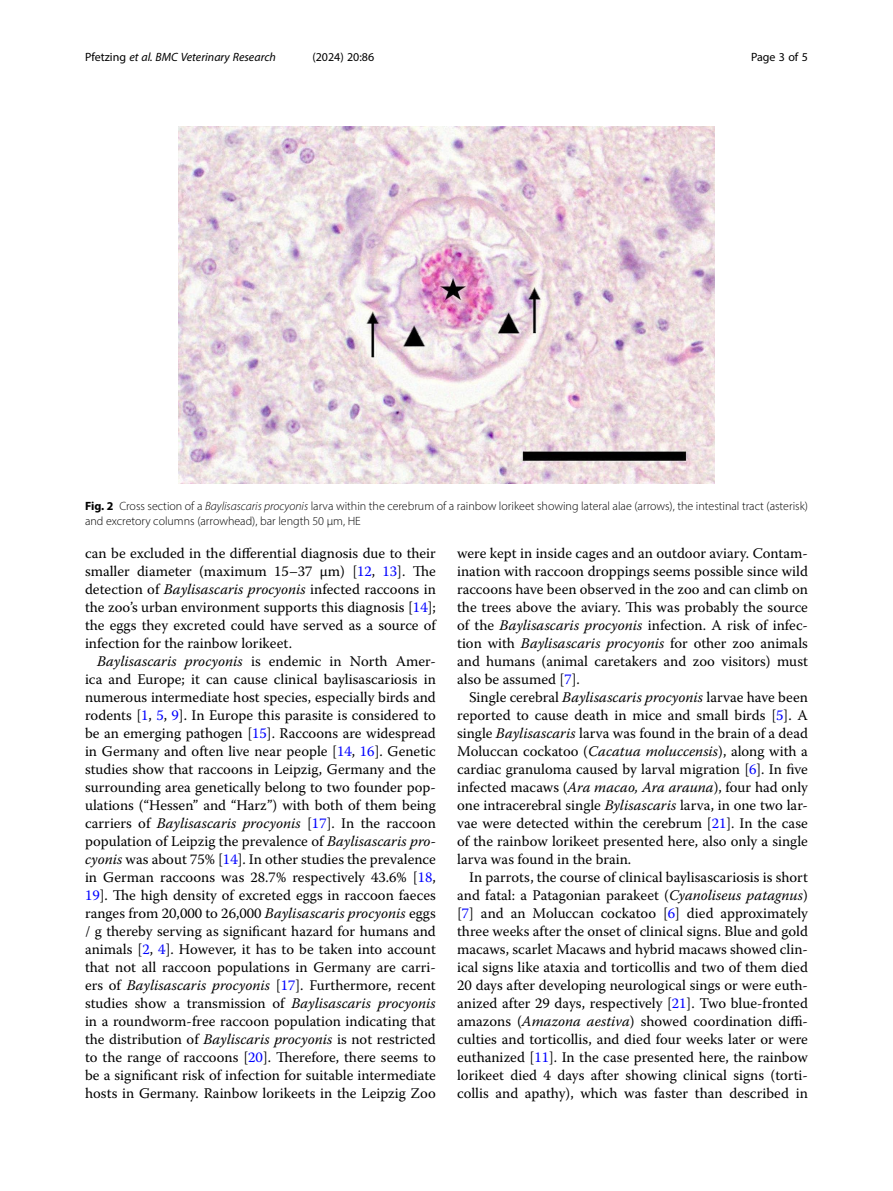
<style>
.page{position:relative;width:893px;height:1191px;background:#fff}
.page>*{position:absolute;margin:0;border:0;box-sizing:border-box;transform-origin:0 0}
.Body_Text_Indent{font:14.7px/18px "Warnock Pro";color:#000;text-align:justify}
.Body_Text{font:14.7px/18px "Warnock Pro";color:#000;text-align:justify}
.Figure_Caption{font:300 12px/15px "Myriad Pro";color:#000}
.t1{font:italic 12px "Myriad Pro";color:#000}
.t2{font:12px "Myriad Pro";color:#000}
.s1{font-style:normal}
.s2{font-weight:700}
.s3{font-style:italic}
.s4{color:#00f}
</style>
<div class="page">
<img style="left:178px;top:126px;width:536px;height:357px">
<p class="t1" style="left:85px;top:50px;width:192px"><span class="s1">Pfetzing</span> et al. BMC Veterinary Research</p>
<p class="t2" style="left:312px;top:50px;width:63px">(2024) 20:86</p>
<p class="t2" style="left:751px;top:50px;width:58px">Page 3 of 5</p>
<p class="Figure_Caption" style="left:85px;top:499px;width:724px"><span class="s2">Fig. 2</span> Cross section of a <span class="s3">Baylisascaris procyonis</span> larva within the cerebrum of a rainbow lorikeet showing lateral alae (arrows), the intestinal tract (asterisk) and excretory columns (arrowhead), bar length 50 μm, HE</p>
<p class="Body_Text" style="left:85px;top:544px;width:352px">can be excluded in the differential diagnosis due to their smaller diameter (maximum 15–37 μm) [<span class="s4">12</span>, <span class="s4">13</span>]. The detection of <span class="s3">Baylisascaris procyonis</span> infected raccoons in the zoo’s urban environment supports this diagnosis [<span class="s4">14</span>]; the eggs they excreted could have served as a source of infection for the rainbow lorikeet.</p>
<p class="Body_Text_Indent" style="left:85px;top:652px;width:352px;text-indent:12px"><span class="s3">Baylisascaris procyonis</span> is endemic in North Amer&shy;ica and Europe; it can cause clinical baylisascariosis in numerous intermediate host species, especially birds and rodents [<span class="s4">1</span>, <span class="s4">5</span>, <span class="s4">9</span>]. In Europe this parasite is considered to be an emerging pathogen [<span class="s4">15</span>]. Raccoons are widespread in Germany and often live near people [<span class="s4">14</span>, <span class="s4">16</span>]. Genetic studies show that raccoons in Leipzig, Germany and the surrounding area genetically belong to two founder pop&shy;ulations (“Hessen” and “Harz”) with both of them being carriers of <span class="s3">Baylisascaris procyonis</span> [<span class="s4">17</span>]. In the raccoon population of Leipzig the prevalence of <span class="s3">Baylisascaris pro&shy;cyonis</span> was about 75% [<span class="s4">14</span>]. In other studies the prevalence in German raccoons was 28.7% respectively 43.6% [<span class="s4">18</span>, <span class="s4">19</span>]. The high density of excreted eggs in raccoon faeces ranges from 20,000 to 26,000 <span class="s3">Baylisascaris procyonis</span> eggs / g thereby serving as significant hazard for humans and animals [<span class="s4">2</span>, <span class="s4">4</span>]. However, it has to be taken into account that not all raccoon populations in Germany are carri&shy;ers of <span class="s3">Baylisascaris procyonis</span> [<span class="s4">17</span>]. Furthermore, recent studies show a transmission of <span class="s3">Baylisascaris procyonis </span>in a roundworm-free raccoon population indicating that the distribution of <span class="s3">Bayliscaris procyonis</span> is not restricted to the range of raccoons [<span class="s4">20</span>]. Therefore, there seems to be a significant risk of infection for suitable intermediate hosts in Germany. Rainbow lorikeets in the Leipzig Zoo</p>
<p class="Body_Text_Indent" style="left:457px;top:544px;width:352px">were kept in inside cages and an outdoor aviary. Contam&shy;ination with raccoon droppings seems possible since wild raccoons have been observed in the zoo and can climb on the trees above the aviary. This was probably the source of the <span class="s3">Baylisascaris procyonis</span> infection. A risk of infec&shy;tion with <span class="s3">Baylisascaris procyonis</span> for other zoo animals and humans (animal caretakers and zoo visitors) must also be assumed [<span class="s4">7</span>].</p>
<p class="Body_Text_Indent" style="left:457px;top:688px;width:352px;text-indent:12px">Single cerebral <span class="s3">Baylisascaris procyonis</span> larvae have been reported to cause death in mice and small birds [<span class="s4">5</span>]. A single <span class="s3">Baylisascaris</span> larva was found in the brain of a dead Moluccan cockatoo (<span class="s3">Cacatua moluccensis</span>), along with a cardiac granuloma caused by larval migration [<span class="s4">6</span>]. In five infected macaws (<span class="s3">Ara macao, Ara arauna</span>), four had only one intracerebral single <span class="s3">Bylisascaris</span> larva, in one two lar&shy;vae were detected within the cerebrum [<span class="s4">21</span>]. In the case of the rainbow lorikeet presented here, also only a single larva was found in the brain.</p>
<p class="Body_Text_Indent" style="left:457px;top:868px;width:352px;text-indent:12px">In parrots, the course of clinical baylisascariosis is short and fatal: a Patagonian parakeet (<span class="s3">Cyanoliseus patagnus</span>) [<span class="s4">7</span>] and an Moluccan cockatoo [<span class="s4">6</span>] died approximately three weeks after the onset of clinical signs. Blue and gold macaws, scarlet Macaws and hybrid macaws showed clin&shy;ical signs like ataxia and torticollis and two of them died 20 days after developing neurological sings or were euth&shy;anized after 29 days, respectively [<span class="s4">21</span>]. Two blue-fronted amazons (<span class="s3">Amazona aestiva</span>) showed coordination diffi&shy;culties and torticollis, and died four weeks later or were euthanized [<span class="s4">11</span>]. In the case presented here, the rainbow lorikeet died 4 days after showing clinical signs (torti&shy;collis and apathy), which was faster than described in</p>
</div>
